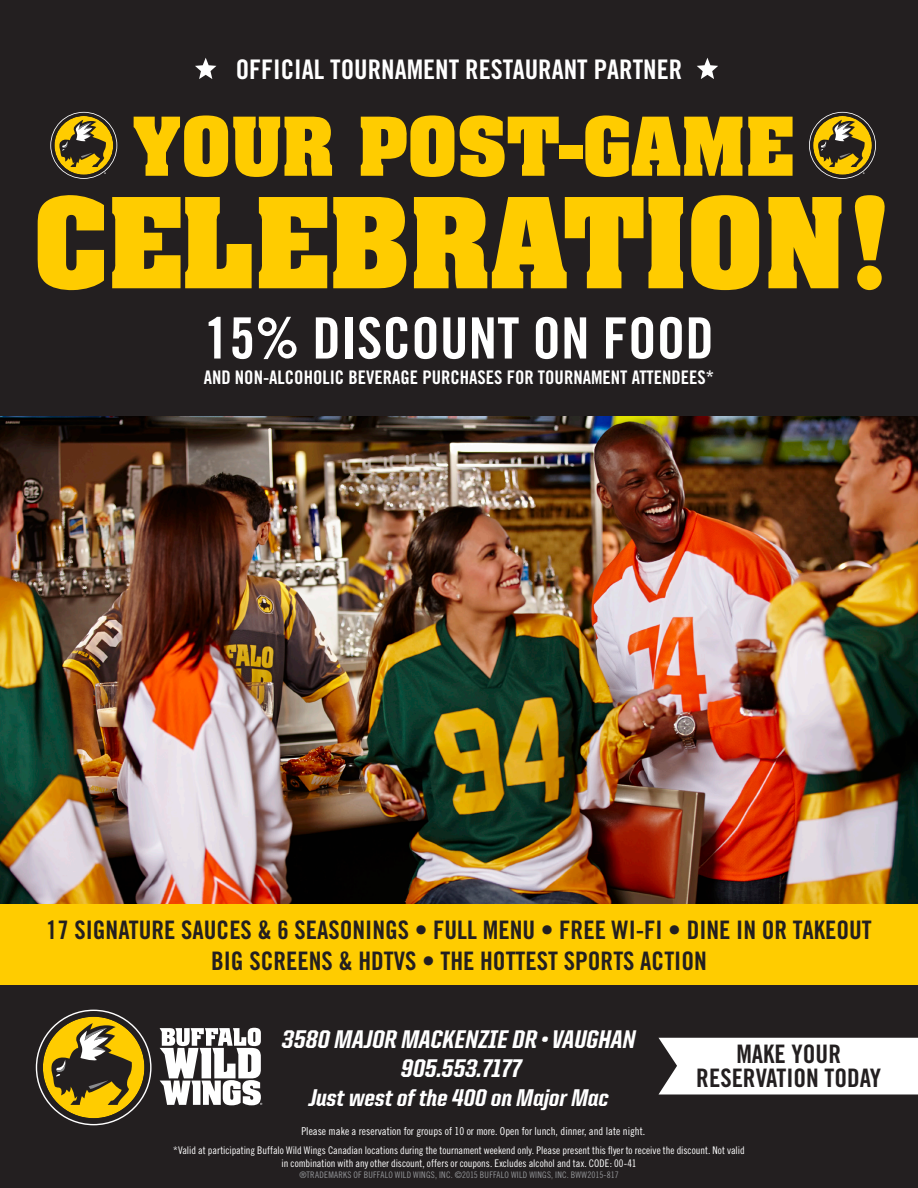
<style>
.page{position:relative;width:918px;height:1188px;background:#231f20}
.page>*{position:absolute;margin:0;border:0;box-sizing:border-box;transform-origin:0 0}
.t1{font:700 106.5px "Aachen";color:#fc0}
.t2{font:700 69px "Aachen";color:#fc0}
.t3{font:57px "Trade Gothic Bold Cond Twenty";letter-spacing:.005em;color:#fff}
.t4{font:27px "Trade Gothic Bold Cond Twenty";color:#fff}
.t5{font:800 25.65px "United Italic Cond";color:#fff;scale:1.11 1}
.t6{font:25.5px/24px "Trade Gothic Bold Cond Twenty";color:#231f20;text-align:center}
.t7{font:800 24.3px "United Italic Cond";color:#fff;scale:1.11 1}
.t8{font:18.75px "Trade Gothic Bold Cond Twenty";color:#fff}
.t9{font:10.95px "Trade Gothic Cond Eighteen";color:#fff}
.t10{font:10.5px/12.6px "Trade Gothic Cond Eighteen";color:#fff;text-align:center}
.t11{font:9px "Trade Gothic Cond Eighteen";letter-spacing:.025em;color:#939598}
</style>
<div class="page">
<img style="left:0;top:417px;width:918px;height:487px">
<svg style="left:697px;top:58px;width:21px;height:21px"></svg>
<svg style="left:195px;top:58px;width:21px;height:21px"></svg>
<div style="left:0;top:904px;width:918px;height:81px;background:#fc0"></div>
<svg style="left:659px;top:1038px;width:259px;height:56px"></svg>
<svg style="left:36px;top:1010px;width:116px;height:115px;background:#7c6927"></svg>
<svg style="left:160px;top:1028px;width:102px;height:77px"></svg>
<svg style="left:809px;top:112px;width:67px;height:67px;background:#7a6827"></svg>
<svg style="left:50px;top:112px;width:67px;height:67px;background:#7a6827"></svg>
<p class="t4" style="left:236px;top:53px;width:448px">OFFICIAL TOURNAMENT RESTAURANT PARTNER</p>
<p class="t2" style="left:133px;top:97px;width:663px">YOUR POST-GAME</p>
<p class="t1" style="left:34px;top:166px;width:861px">CELEBRATION!</p>
<p class="t3" style="left:204px;top:304px;width:511px">15% DISCOUNT ON FOOD</p>
<p class="t8" style="left:204px;top:366px;width:512px">AND NON-ALCOHOLIC BEVERAGE PURCHASES FOR TOURNAMENT ATTENDEES*</p>
<p class="t6" style="left:46px;top:918px;width:827px">17 SIGNATURE SAUCES &amp; 6 SEASONINGS • FULL MENU • FREE WI-FI • DINE IN OR TAKEOUT</p>
<p class="t6" style="left:211px;top:948px;width:497px">BIG SCREENS &amp; HDTVS • THE HOTTEST SPORTS ACTION</p>
<p class="t5" style="left:282px;top:1026px;width:320px">3580 MAJOR MACKENZIE DR • VAUGHAN</p>
<p class="t5" style="left:401px;top:1055px;width:110px">905.553.7177</p>
<p class="t7" style="left:309px;top:1085px;width:272px">Just west of the 400 on Major Mac</p>
<p class="t9" style="left:301px;top:1125px;width:345px">Please make a reservation for groups of 10 or more. Open for lunch, dinner, and late night.</p>
<p class="t6" style="left:696px;top:1042px;width:186px">MAKE YOUR<br>RESERVATION TODAY</p>
<p class="t10" style="left:173px;top:1144px;width:573px">*Valid at participating Buffalo Wild Wings Canadian locations during the tournament weekend only. Please present this flyer to receive the discount. Not valid in combination with any other discount, offers or coupons. Excludes alcohol and tax. CODE: 00-41</p>
<p class="t11" style="left:299px;top:1169px;width:321px">®TRADEMARKS OF BUFFALO WILD WINGS, INC. ©2015 BUFFALO WILD WINGS, INC. BWW2015-817</p>
</div>
